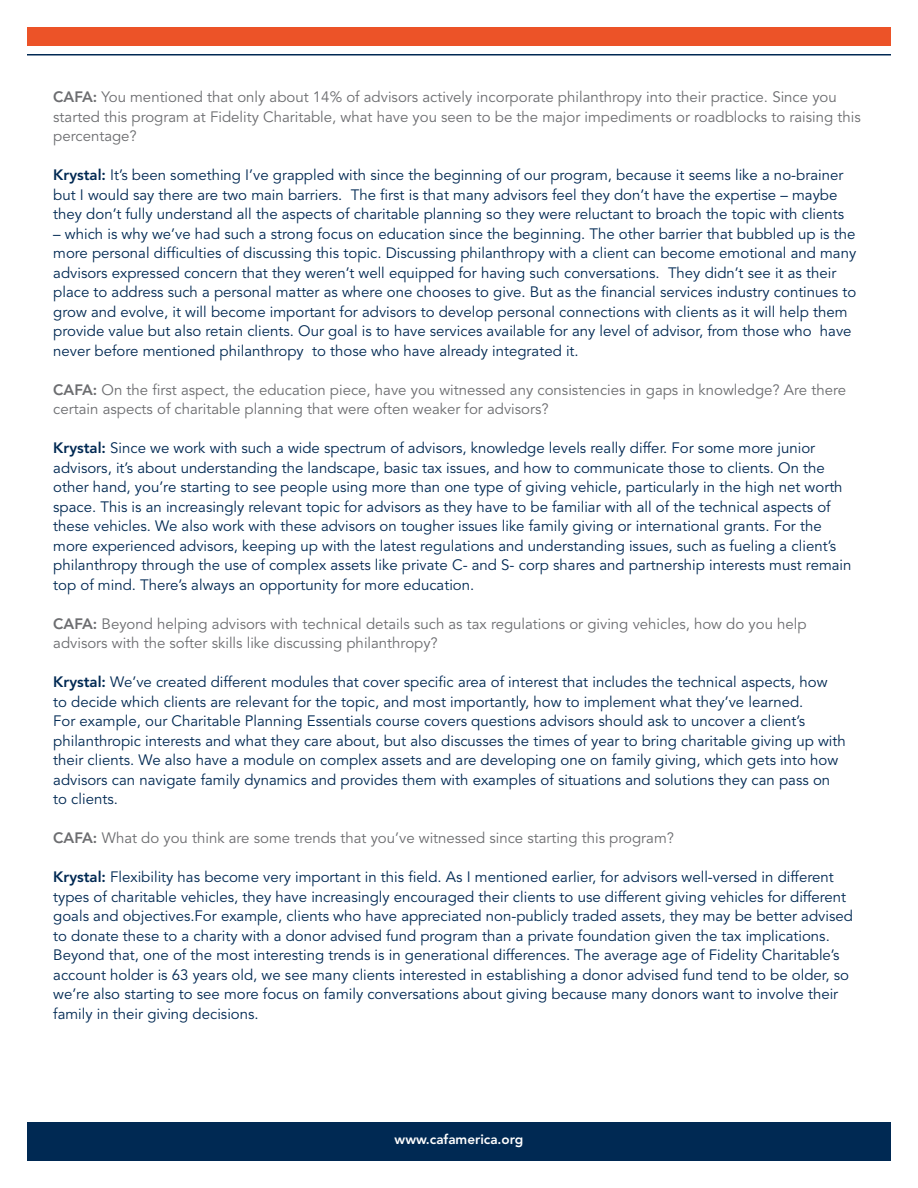
<style>
.page{position:relative;width:918px;height:1188px;background:#fff}
.page>*{position:absolute;margin:0;border:0;box-sizing:border-box;transform-origin:0 0}
.t1{font:15px/19.5px "Avenir";color:#002953}
.t2{font:15px/19.5px "Avenir";color:#6c6d70}
.t3{font:800 13.5px "Avenir";color:#fff}
.s1{font-weight:800}
</style>
<div class="page">
<hr style="left:27px;top:54px;width:864px;height:2px;background:#002953">
<div style="left:27px;top:1122px;width:864px;height:39px;background:#002953"></div>
<div style="left:27px;top:27px;width:864px;height:18px;background:#ec5328"></div>
<p class="t2" style="left:53px;top:88px;width:809px"><span class="s1">CAFA:</span> You mentioned that only about 14% of advisors actively incorporate philanthropy into their practice. Since you started this program at Fidelity Charitable, what have you seen to be the major impediments or roadblocks to raising this percentage?</p>
<p class="t1" style="left:53px;top:166px;width:793px"><span class="s1">Krystal:</span> It’s been something I’ve grappled with since the beginning of our program, because it seems like a no-brainer but I would say there are two main barriers. The first is that many advisors feel they don’t have the expertise – maybe they don’t fully understand all the aspects of charitable planning so they were reluctant to broach the topic with clients</p>
<p class="t1" style="left:53px;top:224px;width:805px">– which is why we’ve had such a strong focus on education since the beginning. The other barrier that bubbled up is the more personal difficulties of discussing this topic. Discussing philanthropy with a client can become emotional and many advisors expressed concern that they weren’t well equipped for having such conversations. They didn’t see it as their place to address such a personal matter as where one chooses to give. But as the financial services industry continues to grow and evolve, it will become important for advisors to develop personal connections with clients as it will help them provide value but also retain clients. Our goal is to have services available for any level of advisor, from those who have never before mentioned philanthropy to those who have already integrated it.</p>
<p class="t2" style="left:53px;top:380px;width:794px"><span class="s1">CAFA:</span> On the first aspect, the education piece, have you witnessed any consistencies in gaps in knowledge? Are there certain aspects of charitable planning that were often weaker for advisors?</p>
<p class="t1" style="left:53px;top:439px;width:800px"><span class="s1">Krystal:</span> Since we work with such a wide spectrum of advisors, knowledge levels really differ. For some more junior advisors, it’s about understanding the landscape, basic tax issues, and how to communicate those to clients. On the other hand, you’re starting to see people using more than one type of giving vehicle, particularly in the high net worth space. This is an increasingly relevant topic for advisors as they have to be familiar with all of the technical aspects of these vehicles. We also work with these advisors on tougher issues like family giving or international grants. For the more experienced advisors, keeping up with the latest regulations and understanding issues, such as fueling a client’s philanthropy through the use of complex assets like private C- and S- corp shares and partnership interests must remain top of mind. There’s always an opportunity for more education.</p>
<p class="t2" style="left:53px;top:614px;width:755px"><span class="s1">CAFA:</span> Beyond helping advisors with technical details such as tax regulations or giving vehicles, how do you help advisors with the softer skills like discussing philanthropy?</p>
<p class="t1" style="left:53px;top:673px;width:794px"><span class="s1">Krystal:</span> We’ve created different modules that cover specific area of interest that includes the technical aspects, how<br>to decide which clients are relevant for the topic, and most importantly, how to implement what they’ve learned.<br>For example, our Charitable Planning Essentials course covers questions advisors should ask to uncover a client’s philanthropic interests and what they care about, but also discusses the times of year to bring charitable giving up with their clients. We also have a module on complex assets and are developing one on family giving, which gets into how advisors can navigate family dynamics and provides them with examples of situations and solutions they can pass on to clients.</p>
<p class="t2" style="left:53px;top:829px;width:622px"><span class="s1">CAFA:</span> What do you think are some trends that you’ve witnessed since starting this program?</p>
<p class="t1" style="left:53px;top:868px;width:801px"><span class="s1">Krystal:</span> Flexibility has become very important in this field. As I mentioned earlier, for advisors well-versed in different types of charitable vehicles, they have increasingly encouraged their clients to use different giving vehicles for different goals and objectives.For example, clients who have appreciated non-publicly traded assets, they may be better advised to donate these to a charity with a donor advised fund program than a private foundation given the tax implications.<br>Beyond that, one of the most interesting trends is in generational differences. The average age of Fidelity Charitable’s account holder is 63 years old, we see many clients interested in establishing a donor advised fund tend to be older, so we’re also starting to see more focus on family conversations about giving because many donors want to involve their family in their giving decisions.</p>
<p class="t3" style="left:395px;top:1132px;width:130px">www.cafamerica.org</p>
</div>
